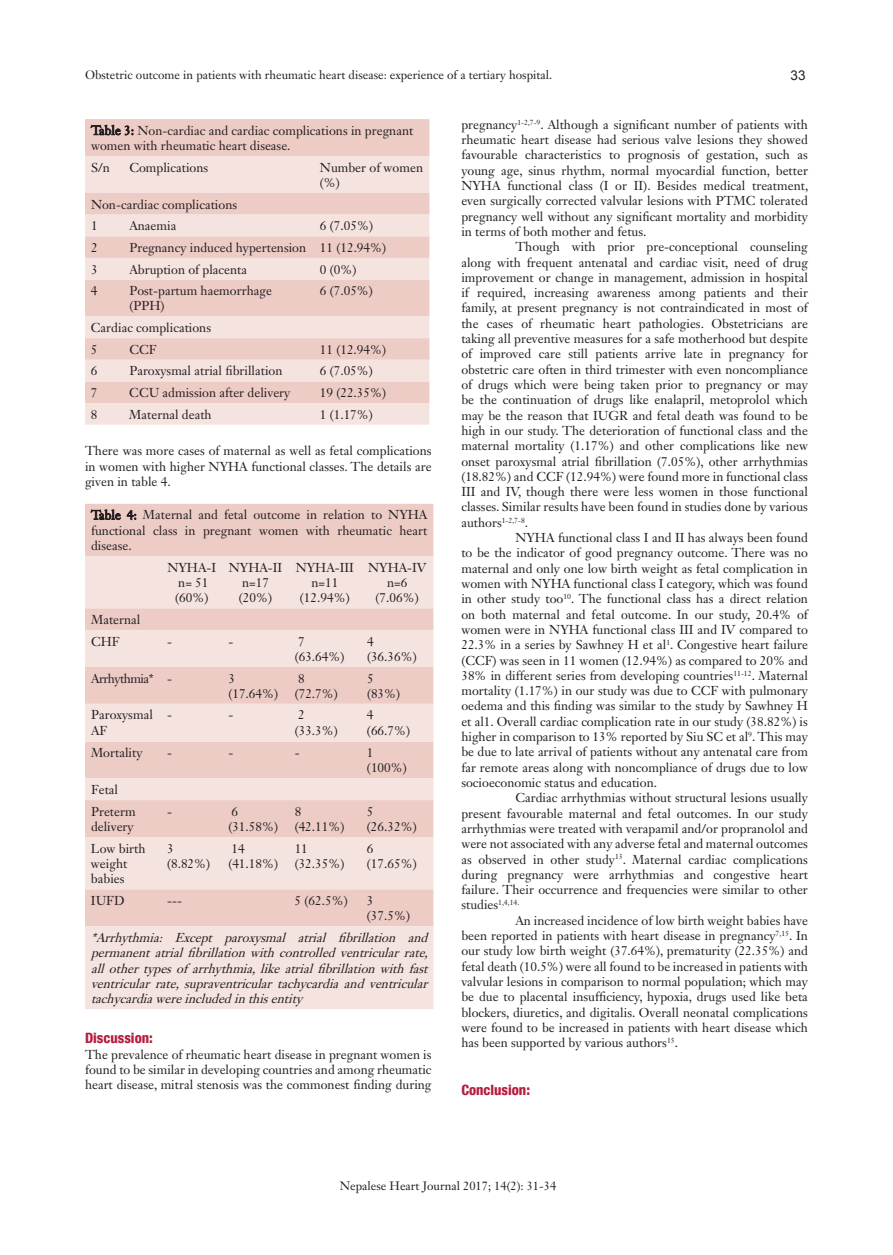
<style>
.page{position:relative;width:893px;height:1255px;background:#fff}
.page>*{position:absolute;margin:0;border:0;box-sizing:border-box;transform-origin:0 0}
.Body{font:800 condensed 14.25px "Helvetica Neue LT Com";color:#b51e3f}
.Head{font:800 condensed 14.25px "Helvetica Neue LT Com";color:#b51e3f}
.t1{font:13.5px "Arial";color:#231f20}
.Body-2{font:12.75px/15.3px "Janson Text LT Std";color:#231f20}
.t2{font:italic 12.75px/15.3px "Janson Text LT Std";color:#231f20;text-align:justify}
.Body-3{font:12.75px "Janson Text LT Std";letter-spacing:-.04em;color:#231f20}
.t3{font:12px "Janson Text LT Std";color:#231f20}
</style>
<div class="page">
<div style="left:85px;top:119px;width:344px;height:37px;background:#edccc6"></div>
<svg style="left:85px;top:156px;width:344px;height:268px;background:#f1d8d3"></svg>
<svg style="left:91px;top:123px;width:42px;height:12px"></svg>
<div style="left:85px;top:504px;width:348px;height:52px;background:#edccc6"></div>
<svg style="left:85px;top:556px;width:348px;height:453px;background:#f2dad5"></svg>
<svg style="left:91px;top:508px;width:30px;height:12px"></svg>
<svg style="left:127px;top:509px;width:9px;height:11px"></svg>
<p class="t3" style="left:85px;top:67px;width:469px">Obstetric outcome in patients with rheumatic heart disease: experience of a tertiary hospital.</p>
<p class="t1" style="left:790px;top:66px;width:17px">33</p>
<p class="Body-2" style="left:91px;top:123px;width:324px">Table 3: Non-cardiac and cardiac complications in pregnant women with rheumatic heart disease.</p>
<p class="Body-2" style="left:91px;top:159px;width:20px">S/n</p>
<p class="Body-2" style="left:129px;top:159px;width:80px">Complications</p>
<p class="Body-2" style="left:320px;top:159px;width:105px">Number of women (%)</p>
<p class="Body-2" style="left:91px;top:193px;width:148px;line-height:21.6px">Non-cardiac complications<br>1</p>
<p class="Body-2" style="left:129px;top:218px;width:48px">Anaemia</p>
<p class="Body-2" style="left:320px;top:218px;width:55px">6 (7.05%)</p>
<p class="Body-2" style="left:91px;top:240px;width:8px">2</p>
<p class="Body-2" style="left:129px;top:240px;width:258px">Pregnancy induced hypertension 11 (12.94%)</p>
<p class="Body-2" style="left:91px;top:261px;width:8px">3</p>
<p class="Body-2" style="left:129px;top:261px;width:119px">Abruption of placenta</p>
<p class="Body-2" style="left:320px;top:261px;width:38px">0 (0%)</p>
<p class="Body-2" style="left:91px;top:283px;width:8px">4</p>
<p class="Body-2" style="left:129px;top:283px;width:144px">Post-partum haemorrhage (PPH)</p>
<p class="Body-2" style="left:320px;top:283px;width:55px">6 (7.05%)</p>
<p class="Body-2" style="left:91px;top:317px;width:122px;line-height:21.6px">Cardiac complications<br>5</p>
<p class="Body-2" style="left:129px;top:341px;width:29px">CCF</p>
<p class="Body-2" style="left:320px;top:341px;width:68px">11 (12.94%)</p>
<p class="Body-2" style="left:91px;top:363px;width:8px">6</p>
<p class="Body-2" style="left:129px;top:363px;width:155px">Paroxysmal atrial fibrillation</p>
<p class="Body-2" style="left:320px;top:363px;width:55px">6 (7.05%)</p>
<p class="Body-2" style="left:91px;top:385px;width:8px">7</p>
<p class="Body-2" style="left:129px;top:385px;width:162px">CCU admission after delivery</p>
<p class="Body-2" style="left:320px;top:385px;width:68px">19 (22.35%)</p>
<p class="Body-2" style="left:91px;top:406px;width:8px">8</p>
<p class="Body-2" style="left:129px;top:406px;width:84px">Maternal death</p>
<p class="Body-2" style="left:320px;top:406px;width:55px">1 (1.17%)</p>
<p class="Body-2" style="left:85px;top:443px;width:348px;text-align:justify">There was more cases of maternal as well as fetal complications in women with higher NYHA functional classes. The details are given in table 4.</p>
<p class="Body-2" style="left:91px;top:507px;width:338px;text-align:justify">Table 4: Maternal and fetal outcome in relation to NYHA functional class in pregnant women with rheumatic heart disease.</p>
<p class="Body-2" style="left:167px;top:559px;width:50px;text-align:center">NYHA-I n= 51 (60%)</p>
<p class="Body-2" style="left:229px;top:559px;width:55px;text-align:center">NYHA-II n=17 (20%)</p>
<p class="Body-2" style="left:296px;top:559px;width:60px;text-align:center">NYHA-III n=11 (12.94%)</p>
<p class="Body-2" style="left:368px;top:559px;width:60px;text-align:center">NYHA-IV n=6 (7.06%)</p>
<p class="Body-2" style="left:91px;top:608px;width:51px;line-height:21.6px">Maternal<br>CHF</p>
<p class="Body-2" style="left:167px;top:633px;width:6px">-</p>
<p class="Body-2" style="left:228px;top:633px;width:6px">-</p>
<p class="Body-2" style="left:295px;top:633px;width:51px">7 (63.64%)</p>
<p class="Body-2" style="left:367px;top:633px;width:51px">4 (36.36%)</p>
<p class="Body-3" style="left:91px;top:670px;width:83px">Arrhythmia* -</p>
<p class="Body-2" style="left:228px;top:670px;width:51px">3 (17.64%)</p>
<p class="Body-2" style="left:295px;top:670px;width:45px">8 (72.7%)</p>
<p class="Body-2" style="left:367px;top:670px;width:35px">5 (83%)</p>
<p class="Body-2" style="left:91px;top:707px;width:63px">Paroxysmal<br>AF</p>
<p class="Body-2" style="left:167px;top:707px;width:6px">-</p>
<p class="Body-2" style="left:228px;top:707px;width:6px">-</p>
<p class="Body-2" style="left:295px;top:707px;width:45px">2 (33.3%)</p>
<p class="Body-2" style="left:367px;top:707px;width:45px">4 (66.7%)</p>
<p class="Body-2" style="left:91px;top:745px;width:53px">Mortality</p>
<p class="Body-2" style="left:167px;top:745px;width:6px">-</p>
<p class="Body-2" style="left:228px;top:745px;width:6px">-</p>
<p class="Body-2" style="left:295px;top:745px;width:6px">-</p>
<p class="Body-2" style="left:367px;top:745px;width:41px">1 (100%)</p>
<p class="Body-2" style="left:91px;top:778px;width:46px;line-height:21.6px">Fetal<br>Preterm</p>
<p class="Body-2" style="left:91px;top:818px;width:44px">delivery</p>
<p class="Body-2" style="left:167px;top:803px;width:6px">-</p>
<p class="Body-2" style="left:228px;top:803px;width:51px">6 (31.58%)</p>
<p class="Body-2" style="left:295px;top:803px;width:51px">8 (42.11%)</p>
<p class="Body-2" style="left:367px;top:803px;width:51px">5 (26.32%)</p>
<p class="Body-2" style="left:91px;top:840px;width:56px">Low birth weight babies</p>
<p class="Body-2" style="left:167px;top:840px;width:45px">3 (8.82%)</p>
<p class="Body-2" style="left:228px;top:840px;width:51px">14 (41.18%)</p>
<p class="Body-2" style="left:295px;top:840px;width:51px">11 (32.35%)</p>
<p class="Body-2" style="left:367px;top:840px;width:51px">6 (17.65%)</p>
<p class="Body-2" style="left:91px;top:892px;width:35px">IUFD</p>
<p class="Body-2" style="left:167px;top:892px;width:16px">---</p>
<p class="Body-2" style="left:295px;top:892px;width:55px">5 (62.5%)</p>
<p class="Body-2" style="left:367px;top:892px;width:45px">3 (37.5%)</p>
<p class="t2" style="left:91px;top:929px;width:343px">*Arrhythmia: Except paroxysmal atrial fibrillation and permanent atrial fibrillation with controlled ventricular rate, all other types of arrhythmia,like atrial fibrillation with fast ventricular rate, supraventricular tachycardia and ventricular tachycardiawereincludedinthisentity</p>
<p class="Body" style="left:85px;top:1029px;width:69px">Discussion:</p>
<p class="Body-2" style="left:85px;top:1046px;width:348px;text-align:justify">The prevalence of rheumatic heart disease in pregnant women is found to be similar in developing countries and among rheumatic heart disease, mitral stenosis was the commonest finding during</p>
<p class="Body-2" style="left:461px;top:117px;width:348px;text-align:justify">pregnancy<sup>1-2,7-9</sup>. Although a significant number of patients with rheumatic heart disease had serious valve lesions they showed favourable characteristics to prognosis of gestation, such as young age, sinus rhythm, normal myocardial function, better NYHA functional class (I or II). Besides medical treatment, even surgically corrected valvular lesions with PTMC tolerated pregnancy well without any significant mortality and morbidity in terms of both mother and fetus.</p>
<p class="Body-2" style="left:461px;top:239px;width:348px;text-align:justify;text-indent:54px">Though with prior pre-conceptional counseling along with frequent antenatal and cardiac visit, need of drug improvement or change in management, admission in hospital if required, increasing awareness among patients and their family, at present pregnancy is not contraindicated in most of the cases of rheumatic heart pathologies. Obstetricians are taking all preventive measures for a safe motherhood but despite of improved care still patients arrive late in pregnancy for obstetric care often in third trimester with even noncompliance of drugs which were being taken prior to pregnancy or may be the continuation of drugs like enalapril, metoprolol which may be the reason that IUGR and fetal death was found to be high in our study. The deterioration of functional class and the maternal mortality (1.17%) and other complications like new onset paroxysmal atrial fibrillation (7.05%), other arrhythmias (18.82%) and CCF (12.94%) were found more in functional class III and IV, though there were less women in those functional classes. Similar results have been found in studies done by various authors<sup>1-2,7-8</sup>.</p>
<p class="Body-2" style="left:461px;top:530px;width:348px;text-align:justify;text-indent:54px">NYHA functional class I and II has always been found to be the indicator of good pregnancy outcome. There was no maternal and only one low birth weight as fetal complication in women with NYHA functional class I category, which was found in other study too<sup>10</sup>. The functional class has a direct relation on both maternal and fetal outcome. In our study, 20.4% of women were in NYHA functional class III and IV compared to 22.3% in a series by Sawhney H et al<sup>1</sup>. Congestive heart failure (CCF) was seen in 11 women (12.94%) as compared to 20% and 38% in different series from developing countries<sup>11-12</sup>. Maternal mortality (1.17%) in our study was due to CCF with pulmonary oedema and this finding was similar to the study by Sawhney H et al1. Overall cardiac complication rate in our study (38.82%) is higher in comparison to 13% reported by Siu SC et al<sup>9</sup>. This may be due to late arrival of patients without any antenatal care from far remote areas along with noncompliance of drugs due to low socioeconomic status and education.</p>
<p class="Body-2" style="left:461px;top:790px;width:348px;text-align:justify;text-indent:54px">Cardiac arrhythmias without structural lesions usually present favourable maternal and fetal outcomes. In our study arrhythmias were treated with verapamil and/or propranolol and were not associated with any adverse fetal and maternal outcomes as observed in other study<sup>13</sup>. Maternal cardiac complications during pregnancy were arrhythmias and congestive heart failure. Their occurrence and frequencies were similar to other studies<sup>1,4,14.</sup></p>
<p class="Body-2" style="left:461px;top:912px;width:348px;text-align:justify;text-indent:54px">An increased incidence of low birth weight babies have been reported in patients with heart disease in pregnancy<sup>7,15</sup>. In our study low birth weight (37.64%), prematurity (22.35%) and fetal death (10.5%) were all found to be increased in patients with valvular lesions in comparison to normal population; which may be due to placental insufficiency, hypoxia, drugs used like beta blockers, diuretics, and digitalis. Overall neonatal complications were found to be increased in patients with heart disease which has been supported by various authors<sup>15</sup>.</p>
<p class="Head" style="left:461px;top:1081px;width:70px">Conclusion:</p>
<p class="t3" style="left:340px;top:1178px;width:218px">Nepalese Heart Journal 2017; 14(2): 31-34</p>
</div>
